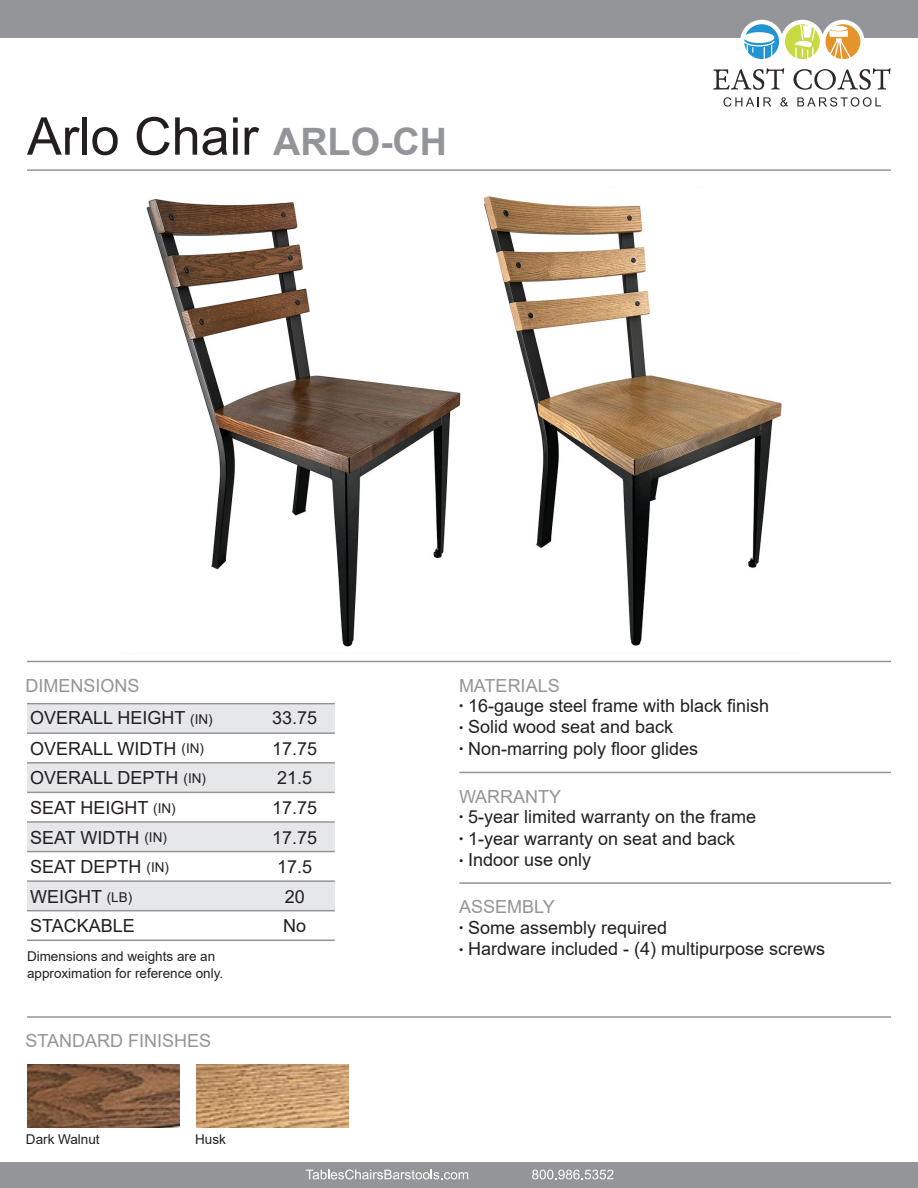
<style>
.page{position:relative;width:918px;height:1188px;background:#fff}
.page>*{position:absolute;margin:0;border:0;box-sizing:border-box;transform-origin:0 0}
.t1{font:52.05px "Arial";color:#231f20}
.t2{font:18px "Arial";color:#231f20}
.t3{font:18px "Arial";color:#939598}
.t4{font:13.5px/16.2px "Arial";color:#231f20}
.s1{font-weight:700;font-size:37.8px;color:#939598}
.s2{font-size:13.5px}
.s3{font-size:12px}
</style>
<div class="page">
<div style="left:0;top:0;width:918px;height:38px;background:#939598"></div>
<div style="left:740px;top:20px;width:43px;height:43px;background:#fff;border-radius:50%"></div>
<div style="left:781px;top:20px;width:43px;height:43px;background:#fff;border-radius:50%"></div>
<div style="left:821px;top:20px;width:43px;height:43px;background:#fff;border-radius:50%"></div>
<svg style="left:724px;top:97px;width:47px;height:10px"></svg>
<svg style="left:780px;top:97px;width:8px;height:10px"></svg>
<svg style="left:797px;top:97px;width:84px;height:10px"></svg>
<svg style="left:744px;top:24px;width:35px;height:35px"></svg>
<svg style="left:785px;top:24px;width:35px;height:35px"></svg>
<svg style="left:826px;top:24px;width:34px;height:35px"></svg>
<svg style="left:713px;top:68px;width:71px;height:22px"></svg>
<svg style="left:793px;top:68px;width:98px;height:22px"></svg>
<div style="left:0;top:1162px;width:918px;height:26px;background:#939598"></div>
<svg style="left:532px;top:1170px;width:81px;height:9px"></svg>
<svg style="left:306px;top:1169px;width:162px;height:10px"></svg>
<hr style="left:27px;top:169px;width:864px;height:2px;background:#939598">
<hr style="left:27px;top:661px;width:864px;height:1px;background:#939598">
<hr style="left:27px;top:1016px;width:864px;height:2px;background:#939598">
<div style="left:27px;top:704px;width:308px;height:29px;background:#e6e7e9"></div>
<div style="left:27px;top:763px;width:308px;height:29px;background:#e6e7e9"></div>
<div style="left:27px;top:822px;width:308px;height:30px;background:#e6e7e9"></div>
<div style="left:27px;top:881px;width:308px;height:30px;background:#e6e7e9"></div>
<hr style="left:27px;top:732px;width:308px;height:2px;background:#939598">
<hr style="left:27px;top:703px;width:308px;height:1px;background:#939598">
<hr style="left:27px;top:762px;width:308px;height:2px;background:#939598">
<hr style="left:27px;top:792px;width:308px;height:1px;background:#939598">
<hr style="left:27px;top:821px;width:308px;height:2px;background:#939598">
<hr style="left:27px;top:851px;width:308px;height:1px;background:#939598">
<hr style="left:27px;top:880px;width:308px;height:2px;background:#939598">
<hr style="left:27px;top:910px;width:308px;height:1px;background:#939598">
<hr style="left:27px;top:940px;width:308px;height:1px;background:#939598">
<img style="left:146px;top:199px;width:315px;height:448px">
<img style="left:483px;top:196px;width:299px;height:450px">
<hr style="left:459px;top:772px;width:432px;height:1px;background:#939598">
<hr style="left:459px;top:882px;width:432px;height:2px;background:#939598">
<img style="left:27px;top:1064px;width:153px;height:63px">
<img style="left:196px;top:1064px;width:153px;height:63px">
<p class="t1" style="left:27px;top:101px;width:422px">Arlo Chair <span class="s1">ARLO-CH</span></p>
<p class="t3" style="left:26px;top:673px;width:116px">DIMENSIONS</p>
<p class="t2" style="left:30px;top:705px;width:184px">OVERALL HEIGHT <span class="s2">(IN)</span></p>
<p class="t2" style="left:30px;top:736px;width:175px">OVERALL WIDTH <span class="s2">(IN)</span></p>
<p class="t2" style="left:30px;top:766px;width:177px">OVERALL DEPTH <span class="s2">(IN)</span></p>
<p class="t2" style="left:30px;top:795px;width:147px">SEAT HEIGHT <span class="s2">(IN)</span></p>
<p class="t2" style="left:30px;top:825px;width:138px">SEAT WIDTH <span class="s2">(IN)</span></p>
<p class="t2" style="left:30px;top:855px;width:140px">SEAT DEPTH <span class="s2">(IN)</span></p>
<p class="t2" style="left:30px;top:884px;width:104px">WEIGHT <span class="s2">(LB)</span></p>
<p class="t2" style="left:30px;top:914px;width:106px">STACKABLE</p>
<p class="t4" style="left:27px;top:948px;width:198px">Dimensions and weights are an approximation for reference only.</p>
<p class="t3" style="left:26px;top:1028px;width:187px">STANDARD FINISHES</p>
<p class="t4" style="left:26px;top:1132px;width:75px">Dark Walnut</p>
<p class="t4" style="left:195px;top:1132px;width:32px">Husk</p>
<p class="t2" style="left:272px;top:705px;width:47px">33.75</p>
<p class="t2" style="left:272px;top:736px;width:47px">17.75</p>
<p class="t2" style="left:277px;top:766px;width:37px">21.5</p>
<p class="t2" style="left:272px;top:795px;width:47px">17.75</p>
<p class="t2" style="left:272px;top:825px;width:47px">17.75</p>
<p class="t2" style="left:277px;top:855px;width:37px">17.5</p>
<p class="t2" style="left:285px;top:884px;width:22px">20</p>
<p class="t2" style="left:283px;top:914px;width:25px">No</p>
<p class="t3" style="left:459px;top:673px;width:102px">MATERIALS</p>
<p class="t2" style="left:459px;top:693px;width:312px"><span class="s3">•</span> 16-gauge steel frame with black finish</p>
<p class="t2" style="left:459px;top:715px;width:216px"><span class="s3">•</span> Solid wood seat and back</p>
<p class="t2" style="left:459px;top:736px;width:241px"><span class="s3">•</span> Non-marring poly floor glides</p>
<p class="t3" style="left:459px;top:784px;width:104px">WARRANTY</p>
<p class="t2" style="left:459px;top:804px;width:299px"><span class="s3">•</span> 5-year limited warranty on the frame</p>
<p class="t2" style="left:459px;top:826px;width:278px"><span class="s3">•</span> 1-year warranty on seat and back</p>
<p class="t2" style="left:459px;top:847px;width:134px"><span class="s3">•</span> Indoor use only</p>
<p class="t3" style="left:459px;top:895px;width:97px">ASSEMBLY</p>
<p class="t2" style="left:459px;top:915px;width:210px"><span class="s3">•</span> Some assembly required</p>
<p class="t2" style="left:459px;top:936px;width:368px"><span class="s3">•</span> Hardware included - (4) multipurpose screws</p>
</div>
